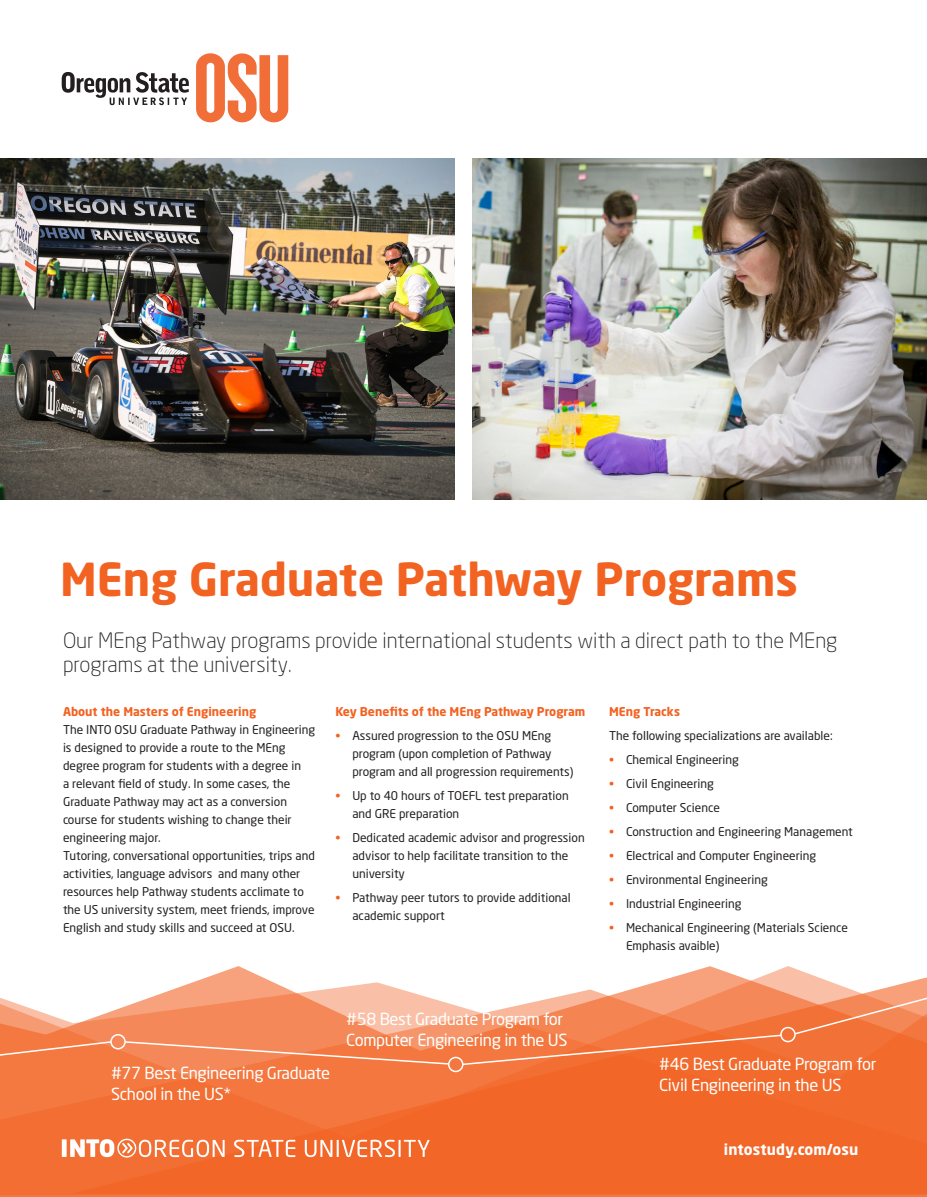
<style>
.page{position:relative;width:927px;height:1197px;background:#fff}
.page>*{position:absolute;margin:0;border:0;box-sizing:border-box;transform-origin:0 0}
.H1_Heading{font:700 45px "Neo Sans Pro";color:#f26221}
.t1{font:300 21px/24px "Neo Sans Pro";color:#231f20}
.Experience_details{font:16.5px/21px "Neo Sans Pro";letter-spacing:-.02em;color:#fff}
.t2{font:700 15px "Neo Sans Pro";letter-spacing:.01em;color:#fff}
.Body_text{font:12px/18px "Neo Sans Pro";color:#231f20}
.H2_Subheading{font:700 12px "Neo Sans Pro";color:#f26221}
.Bullets{font:700 12px "Neo Sans Pro";color:#f26221}
.s1{color:#f26221}
</style>
<div class="page">
<svg style="left:0;top:966px;width:927px;height:231px;background:#f48756"></svg>
<img style="left:472px;top:159px;width:455px;height:341px">
<svg style="left:196px;top:53px;width:92px;height:69px"></svg>
<svg style="left:62px;top:72px;width:127px;height:33px"></svg>
<svg style="left:124px;top:1040px;width:326px;height:25px;background:#f48858"></svg>
<div style="left:110px;top:1034px;width:16px;height:16px;border:2px solid #fff;border-radius:50%"></div>
<svg style="left:0;top:1040px;width:113px;height:18px;background:#f48452"></svg>
<div style="left:448px;top:1057px;width:15px;height:15px;border:2px solid #fff;border-radius:50%"></div>
<div style="left:780px;top:1027px;width:16px;height:15px;border:2px solid #fff;border-radius:50%"></div>
<svg style="left:461px;top:1034px;width:322px;height:32px;background:#f37840"></svg>
<svg style="left:793px;top:994px;width:134px;height:42px;background:#f48959"></svg>
<div style="left:62px;top:1139px;width:5px;height:18px;background:#fff"></div>
<svg style="left:70px;top:1139px;width:155px;height:19px"></svg>
<svg style="left:234px;top:1140px;width:61px;height:17px"></svg>
<svg style="left:305px;top:1140px;width:125px;height:17px"></svg>
<img style="left:0;top:159px;width:454px;height:341px">
<p class="H1_Heading" style="left:60px;top:551px;width:740px">MEng Graduate Pathway Programs</p>
<p class="t1" style="left:63px;top:628px;width:776px">Our MEng Pathway programs provide international students with a direct path to the MEng programs at the university.</p>
<p class="H2_Subheading" style="left:63px;top:704px;width:195px">About the Masters of Engineering</p>
<p class="Body_text" style="left:63px;top:721px;width:254px">The INTO OSU Graduate Pathway in Engineering is designed to provide a route to the MEng degree program for students with a degree in<br>a relevant field of study. In some cases, the Graduate Pathway may act as a conversion course for students wishing to change their engineering major.<br>Tutoring, conversational opportunities, trips and activities, language advisors and many other resources help Pathway students acclimate to the US university system, meet friends, improve English and study skills and succeed at OSU.</p>
<p class="H2_Subheading" style="left:335px;top:704px;width:251px">Key Benefits of the MEng Pathway Program</p>
<p class="Body_text" style="left:352px;top:727px;width:222px;text-indent:-17px"><span class="s1">•</span> Assured progression to the OSU MEng program (upon completion of Pathway program and all progression requirements)</p>
<p class="Body_text" style="left:352px;top:787px;width:218px;text-indent:-17px"><span class="s1">•</span> Up to 40 hours of TOEFL test preparation and GRE preparation</p>
<p class="Body_text" style="left:352px;top:829px;width:234px;text-indent:-17px"><span class="s1">•</span> Dedicated academic advisor and progression advisor to help facilitate transition to the university</p>
<p class="Body_text" style="left:352px;top:889px;width:220px;text-indent:-17px"><span class="s1">•</span> Pathway peer tutors to provide additional academic support</p>
<p class="Experience_details" style="left:346px;top:1008px;width:223px">#58 Best Graduate Program for<br>Computer Engineering in the US</p>
<p class="Bullets" style="left:609px;top:704px;width:73px">MEng Tracks</p>
<p class="Body_text" style="left:609px;top:727px;width:225px">The following specializations are available:</p>
<p class="Body_text" style="left:609px;top:751px;width:132px"><span class="s1">•</span> Chemical Engineering</p>
<p class="Body_text" style="left:609px;top:775px;width:106px"><span class="s1">•</span> Civil Engineering</p>
<p class="Body_text" style="left:609px;top:799px;width:113px"><span class="s1">•</span> Computer Science</p>
<p class="Body_text" style="left:609px;top:823px;width:245px"><span class="s1">•</span> Construction and Engineering Management</p>
<p class="Body_text" style="left:609px;top:847px;width:209px"><span class="s1">•</span> Electrical and Computer Engineering</p>
<p class="Body_text" style="left:609px;top:871px;width:160px"><span class="s1">•</span> Environmental Engineering</p>
<p class="Body_text" style="left:609px;top:895px;width:134px"><span class="s1">•</span> Industrial Engineering</p>
<p class="Body_text" style="left:626px;top:919px;width:224px;text-indent:-17px"><span class="s1">•</span> Mechanical Engineering (Materials Science<br>Emphasis avaible)</p>
<p class="Experience_details" style="left:111px;top:1062px;width:221px">#77 Best Engineering Graduate<br>School in the US*</p>
<p class="Experience_details" style="left:659px;top:1053px;width:219px">#46 Best Graduate Program for<br>Civil Engineering in the US</p>
<p class="t2" style="left:724px;top:1140px;width:136px">intostudy.com/osu</p>
</div>
